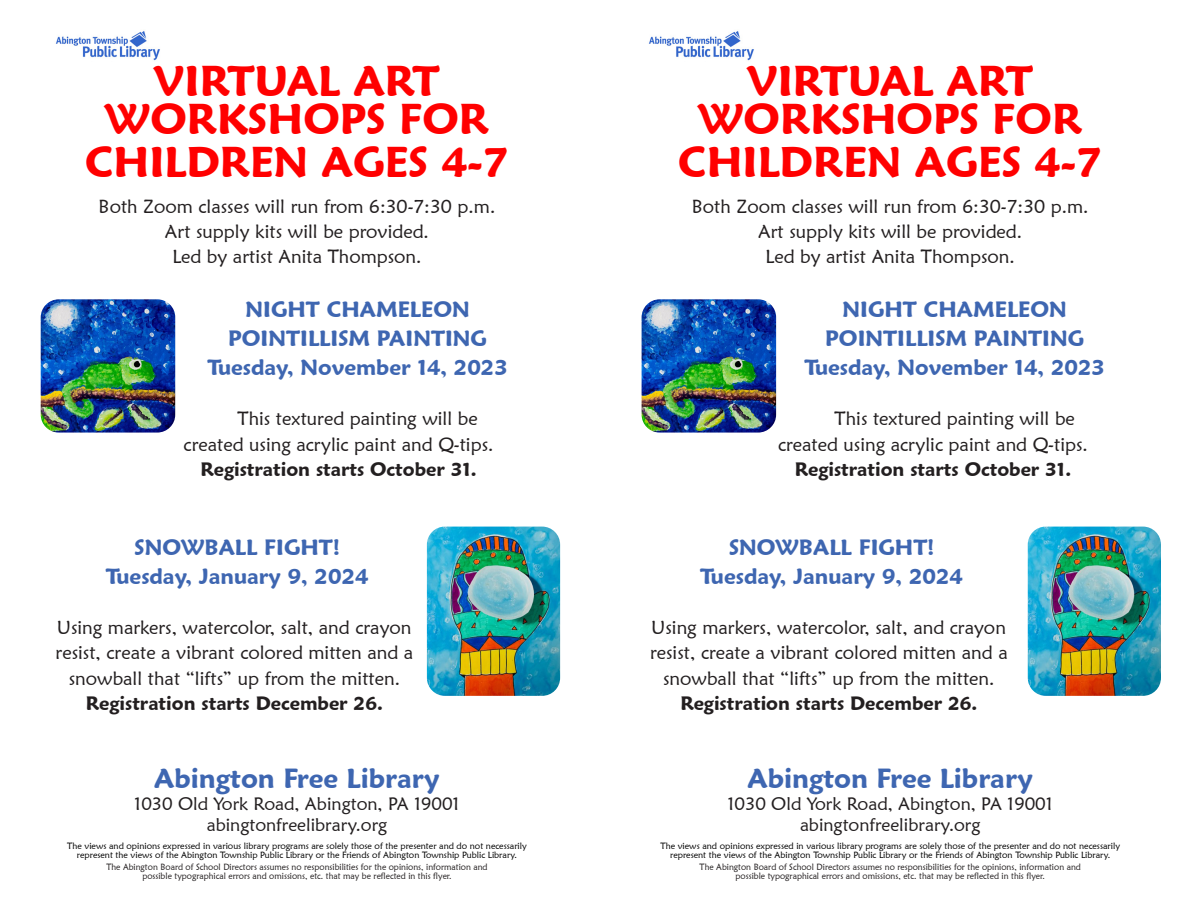
<style>
.page{position:relative;width:1188px;height:918px;background:#fff}
.page>*{position:absolute;margin:0;border:0;box-sizing:border-box;transform-origin:0 0}
.TypeEventStandard{font:600 42px/37.5px "Maiandra GD";color:#f00;text-align:center}
.ChapterEventStandard{font:600 27px "Maiandra GD";color:#3e66b1}
.TypeEventStandard-2{font:600 21.6px/28.8px "Maiandra GD";color:#3e66b1;text-align:center}
.TypeEventStandard-3{font:18.9px/25.2px "Maiandra GD";color:#231f20;text-align:center}
.TypeEventStandard-4{font:600 18.9px "Maiandra GD";color:#231f20}
.TypeEventStandard-5{font:18px "Maiandra GD";color:#231f20}
.DisclaimerEventStandard{font:9px/9px "Maiandra GD";color:#000;text-align:center}
.disclamer{font:9px/9px "Maiandra GD";color:#231f20;text-align:center;scale:.96 1}
.s1{font-weight:600}
</style>
<div class="page">
<img style="left:55px;top:31px;width:105px;height:30px">
<img style="left:648px;top:31px;width:106px;height:30px">
<img style="left:41px;top:299px;width:134px;height:134px">
<img style="left:427px;top:527px;width:133px;height:169px">
<img style="left:642px;top:299px;width:134px;height:134px">
<img style="left:1028px;top:527px;width:133px;height:169px">
<p class="TypeEventStandard" style="left:105px;top:62px;width:386px">VIRTUAL ART<br>WORKSHOPS FOR</p>
<p class="TypeEventStandard" style="left:85px;top:143px;width:425px">CHILDREN AGES 4-7</p>
<p class="TypeEventStandard-3" style="left:99px;top:193px;width:398px">Both Zoom classes will run from 6:30-7:30 p.m.<br>Art supply kits will be provided.<br>Led by artist Anita Thompson.</p>
<p class="TypeEventStandard-2" style="left:246px;top:295px;width:226px">NIGHT CHAMELEON</p>
<p class="TypeEventStandard-2" style="left:228px;top:324px;width:260px">POINTILLISM PAINTING</p>
<p class="TypeEventStandard-2" style="left:207px;top:353px;width:302px">Tuesday, November 14, 2023</p>
<p class="TypeEventStandard-3" style="left:184px;top:406px;width:311px;text-align:left;text-indent:54px">This textured painting will be created using acrylic paint and Q-tips.</p>
<p class="TypeEventStandard-4" style="left:200px;top:457px;width:278px">Registration starts October 31.</p>
<p class="TypeEventStandard-2" style="left:106px;top:533px;width:264px">SNOWBALL FIGHT!<br>Tuesday, January 9, 2024</p>
<p class="TypeEventStandard-3" style="left:56px;top:615px;width:359px">Using markers, watercolor, salt, and crayon resist, create a vibrant colored mitten and a snowball that “lifts” up from the mitten.<br><span class="s1">Registration starts December 26.</span></p>
<p class="ChapterEventStandard" style="left:154px;top:762px;width:287px">Abington Free Library</p>
<p class="TypeEventStandard-5" style="left:134px;top:792px;width:327px">1030 Old York Road, Abington, PA 19001</p>
<p class="TypeEventStandard-5" style="left:207px;top:814px;width:182px">abingtonfreelibrary.org</p>
<p class="DisclaimerEventStandard" style="left:67px;top:841px;width:461px">The views and opinions expressed in various library programs are solely those of the presenter and do not necessarily represent the views of the Abington Township Public Library or the Friends of Abington Township Public Library.</p>
<p class="disclamer" style="left:106px;top:862px;width:399px">The Abington Board of School Directors assumes no responsibilities for the opinions, information and possible typographical errors and omissions, etc. that may be reflected in this flyer.</p>
<p class="TypeEventStandard" style="left:698px;top:62px;width:386px">VIRTUAL ART<br>WORKSHOPS FOR</p>
<p class="TypeEventStandard" style="left:678px;top:143px;width:425px">CHILDREN AGES 4-7</p>
<p class="TypeEventStandard-3" style="left:692px;top:193px;width:398px">Both Zoom classes will run from 6:30-7:30 p.m.<br>Art supply kits will be provided.<br>Led by artist Anita Thompson.</p>
<p class="TypeEventStandard-2" style="left:843px;top:295px;width:226px">NIGHT CHAMELEON</p>
<p class="TypeEventStandard-2" style="left:825px;top:324px;width:260px">POINTILLISM PAINTING</p>
<p class="TypeEventStandard-2" style="left:804px;top:353px;width:302px">Tuesday, November 14, 2023</p>
<p class="TypeEventStandard-3" style="left:778px;top:406px;width:311px;text-align:left;text-indent:56px">This textured painting will be created using acrylic paint and Q-tips.</p>
<p class="TypeEventStandard-4" style="left:795px;top:457px;width:278px">Registration starts October 31.</p>
<p class="TypeEventStandard-2" style="left:700px;top:533px;width:264px">SNOWBALL FIGHT!<br>Tuesday, January 9, 2024</p>
<p class="TypeEventStandard-3" style="left:650px;top:615px;width:359px">Using markers, watercolor, salt, and crayon resist, create a vibrant colored mitten and a snowball that “lifts” up from the mitten.<br><span class="s1">Registration starts December 26.</span></p>
<p class="ChapterEventStandard" style="left:747px;top:762px;width:287px">Abington Free Library</p>
<p class="TypeEventStandard-5" style="left:727px;top:792px;width:327px">1030 Old York Road, Abington, PA 19001</p>
<p class="TypeEventStandard-5" style="left:800px;top:814px;width:182px">abingtonfreelibrary.org</p>
<p class="DisclaimerEventStandard" style="left:660px;top:841px;width:461px">The views and opinions expressed in various library programs are solely those of the presenter and do not necessarily represent the views of the Abington Township Public Library or the Friends of Abington Township Public Library.</p>
<p class="disclamer" style="left:700px;top:862px;width:399px">The Abington Board of School Directors assumes no responsibilities for the opinions, information and possible typographical errors and omissions, etc. that may be reflected in this flyer.</p>
</div>
